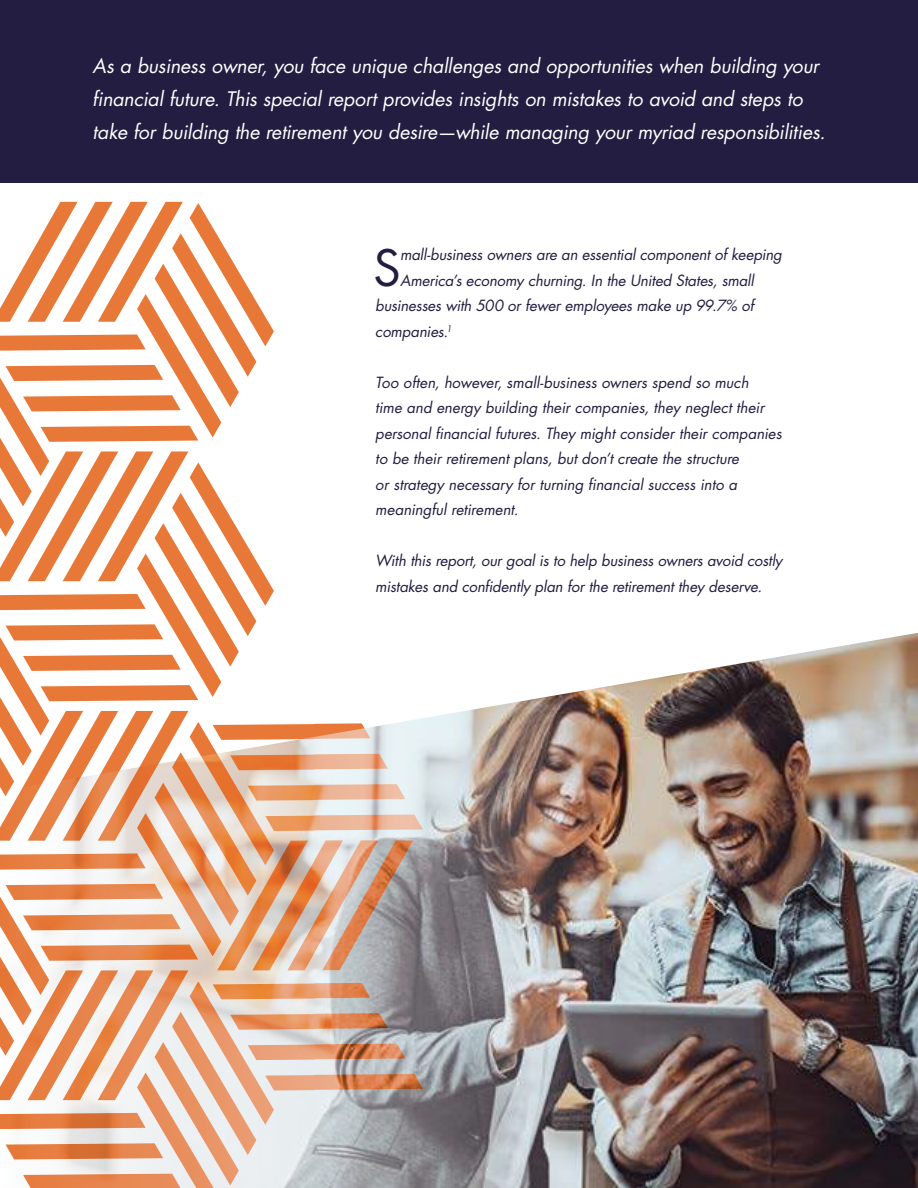
<style>
.page{position:relative;width:918px;height:1188px;background:#fff}
.page>*{position:absolute;margin:0;border:0;box-sizing:border-box;transform-origin:0 0}
.t1{font:48.75px "Futura Std";color:#231d41}
.t2{font:italic 19.5px/33px "Futura Std";letter-spacing:-.01em;color:#fff}
.t3{font:italic 15px/25.5px "Futura Std";letter-spacing:-.005em;color:#231d41}
</style>
<div class="page">
<img style="left:423px;top:633px;width:495px;height:555px">
<svg style="left:0;top:202px;width:423px;height:986px"></svg>
<div style="left:0;top:0;width:918px;height:183px;background:#231d41"></div>
<p class="t2" style="left:93px;top:51px;width:734px">As a business owner, you face unique challenges and opportunities when building your financial future. This special report provides insights on mistakes to avoid and steps to take for building the retirement you desire—while managing your myriad responsibilities.</p>
<h1 class="t1" style="left:373px;top:240px;width:29px">S</h1>
<p class="t3" style="left:400px;top:243px;width:383px">mall-business owners are an essential component of keeping</p>
<p class="t3" style="left:400px;top:268px;width:355px">America’s economy churning. In the United States, small</p>
<p class="t3" style="left:375px;top:294px;width:380px">businesses with 500 or fewer employees make up 99.7% of</p>
<p class="t3" style="left:375px;top:319px;width:78px">companies.<sup>1</sup></p>
<p class="t3" style="left:375px;top:370px;width:408px">Too often, however, small-business owners spend so much<br>time and energy building their companies, they neglect their personal financial futures. They might consider their companies to be their retirement plans, but don’t create the structure<br>or strategy necessary for turning financial success into a meaningful retirement.</p>
<p class="t3" style="left:375px;top:549px;width:408px">With this report, our goal is to help business owners avoid costly mistakes and confidently plan for the retirement they deserve.</p>
</div>
